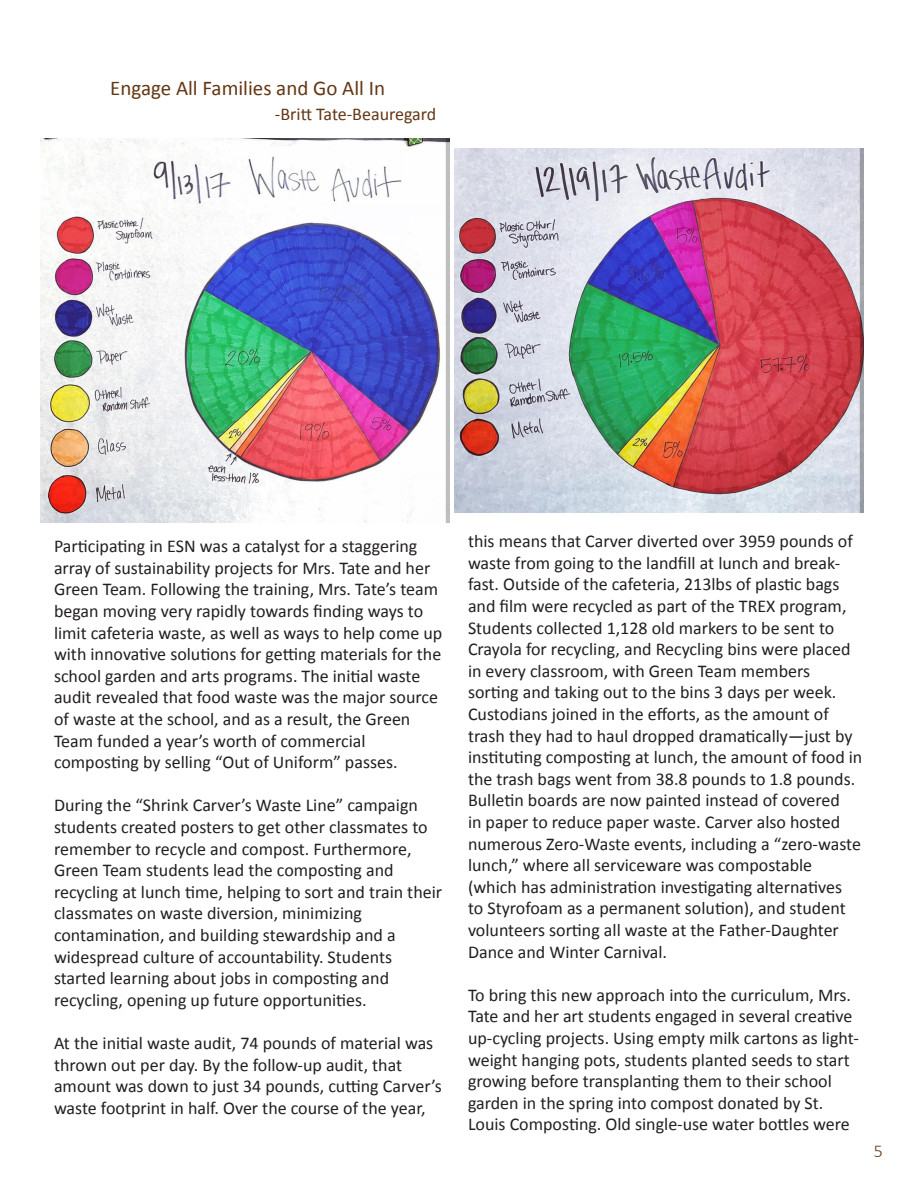
<style>
.page{position:relative;width:918px;height:1188px;background:#fff}
.page>*{position:absolute;margin:0;border:0;box-sizing:border-box;transform-origin:0 0}
.t1{font:21px "Calibri";color:#643614}
.t2{font:18px/21.6px "Calibri";color:#231f20}
.t3{font:18px "Calibri";color:#643614}
.t4{font:300 18px "Calibri";color:#643614}
</style>
<div class="page">
<img style="left:455px;top:149px;width:409px;height:364px">
<img style="left:40px;top:139px;width:410px;height:384px">
<p class="t1" style="left:110px;top:75px;width:276px">Engage All Families and Go All In</p>
<p class="t3" style="left:275px;top:103px;width:163px">-Britt Tate-Beauregard</p>
<p class="t2" style="left:54px;top:535px;width:390px">Participating in ESN was a catalyst for a staggering array of sustainability projects for Mrs. Tate and her Green Team. Following the training, Mrs. Tate’s team began moving very rapidly towards finding ways to limit cafeteria waste, as well as ways to help come up with innovative solutions for getting materials for the school garden and arts programs. The initial waste</p>
<p class="t2" style="left:54px;top:687px;width:386px">audit revealed that food waste was the major source of waste at the school, and as a result, the Green<br>Team funded a year’s worth of commercial</p>
<p class="t2" style="left:54px;top:751px;width:345px">composting by selling “Out of Uniform” passes.</p>
<p class="t2" style="left:54px;top:795px;width:390px">During the “Shrink Carver’s Waste Line” campaign students created posters to get other classmates to remember to recycle and compost. Furthermore, Green Team students lead the composting and recycling at lunch time, helping to sort and train their classmates on waste diversion, minimizing contamination, and building stewardship and a widespread culture of accountability. Students started learning about jobs in composting and</p>
<p class="t2" style="left:54px;top:989px;width:314px">recycling, opening up future opportunities.</p>
<p class="t2" style="left:54px;top:1032px;width:389px">At the initial waste audit, 74 pounds of material was thrown out per day. By the follow-up audit, that amount was down to just 34 pounds, cutting Carver’s waste footprint in half. Over the course of the year,</p>
<p class="t2" style="left:468px;top:530px;width:396px">this means that Carver diverted over 3959 pounds of waste from going to the landfill at lunch and break&shy;fast. Outside of the cafeteria, 213lbs of plastic bags and film were recycled as part of the TREX program, Students collected 1,128 old markers to be sent to Crayola for recycling, and Recycling bins were placed in every classroom, with Green Team members sorting and taking out to the bins 3 days per week.<br>Custodians joined in the efforts, as the amount of trash they had to haul dropped dramatically—just by instituting composting at lunch, the amount of food in the trash bags went from 38.8 pounds to 1.8 pounds.<br>Bulletin boards are now painted instead of covered<br>in paper to reduce paper waste. Carver also hosted numerous Zero-Waste events, including a “zero-waste lunch,” where all serviceware was compostable (which has administration investigating alternatives<br>to Styrofoam as a permanent solution), and student volunteers sorting all waste at the Father-Daughter Dance and Winter Carnival.</p>
<p class="t2" style="left:468px;top:984px;width:392px">To bring this new approach into the curriculum, Mrs.<br>Tate and her art students engaged in several creative up-cycling projects. Using empty milk cartons as light&shy;weight hanging pots, students planted seeds to start growing before transplanting them to their school</p>
<p class="t2" style="left:468px;top:1092px;width:383px">garden in the spring into compost donated by St.<br>Louis Composting. Old single-use water bottles were</p>
<p class="t4" style="left:874px;top:1140px;width:11px">5</p>
</div>
